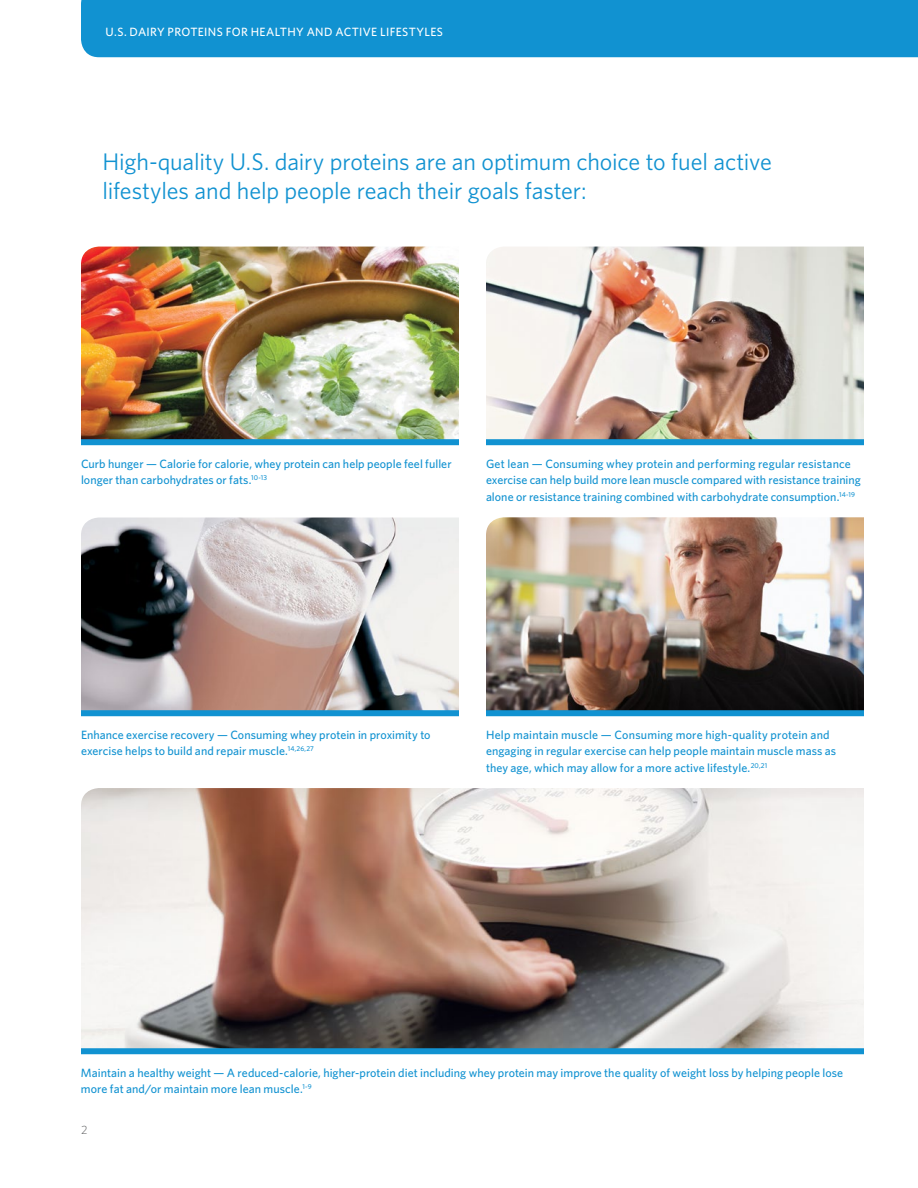
<style>
.page{position:relative;width:918px;height:1188px;background:#fff}
.page>*{position:absolute;margin:0;border:0;box-sizing:border-box;transform-origin:0 0}
.t1{font:24px/28.5px "Whitney";letter-spacing:-.005em;color:#1192d1}
.t2{font:500 12px/16.5px "Whitney";letter-spacing:.005em;color:#1192d1}
.t3{font:500 12px "Whitney";letter-spacing:.03em;color:#fff}
.t4{font:300 12px "Whitney";color:#58595b}
</style>
<div class="page">
<div style="left:81px;top:0;width:837px;height:57px;background:#1192d1"></div>
<img style="left:81px;top:247px;width:378px;height:192px">
<img style="left:81px;top:518px;width:378px;height:192px">
<img style="left:81px;top:788px;width:783px;height:260px">
<img style="left:486px;top:247px;width:378px;height:192px">
<img style="left:486px;top:517px;width:378px;height:193px">
<div style="left:81px;top:439px;width:378px;height:6px;background:#1192d1"></div>
<div style="left:81px;top:1048px;width:783px;height:6px;background:#1192d1"></div>
<div style="left:81px;top:710px;width:378px;height:6px;background:#1192d1"></div>
<div style="left:486px;top:439px;width:378px;height:6px;background:#1192d1"></div>
<div style="left:486px;top:710px;width:378px;height:6px;background:#1192d1"></div>
<p class="t3" style="left:106px;top:24px;width:339px">U.S. DAIRY PROTEINS FOR HEALTHY AND ACTIVE LIFESTYLES</p>
<h1 class="t1" style="left:103px;top:147px;width:671px">High-quality U.S. dairy proteins are an optimum choice to fuel active lifestyles and help people reach their goals faster:</h1>
<p class="t2" style="left:81px;top:455px;width:372px">Curb hunger — Calorie for calorie, whey protein can help people feel fuller longer than carbohydrates or fats.<sup>10-13</sup></p>
<p class="t2" style="left:486px;top:455px;width:376px">Get lean — Consuming whey protein and performing regular resistance exercise can help build more lean muscle compared with resistance training alone or resistance training combined with carbohydrate consumption.<sup>14-19</sup></p>
<p class="t2" style="left:81px;top:726px;width:351px">Enhance exercise recovery — Consuming whey protein in proximity to exercise helps to build and repair muscle.<sup>14,26,27</sup></p>
<p class="t2" style="left:486px;top:726px;width:352px">Help maintain muscle — Consuming more high-quality protein and engaging in regular exercise can help people maintain muscle mass as they age, which may allow for a more active lifestyle.<sup>20,21</sup></p>
<p class="t2" style="left:81px;top:1064px;width:764px">Maintain a healthy weight — A reduced-calorie, higher-protein diet including whey protein may improve the quality of weight loss by helping people lose more fat and/or maintain more lean muscle.<sup>1-9</sup></p>
<p class="t4" style="left:81px;top:1122px;width:8px">2</p>
</div>
